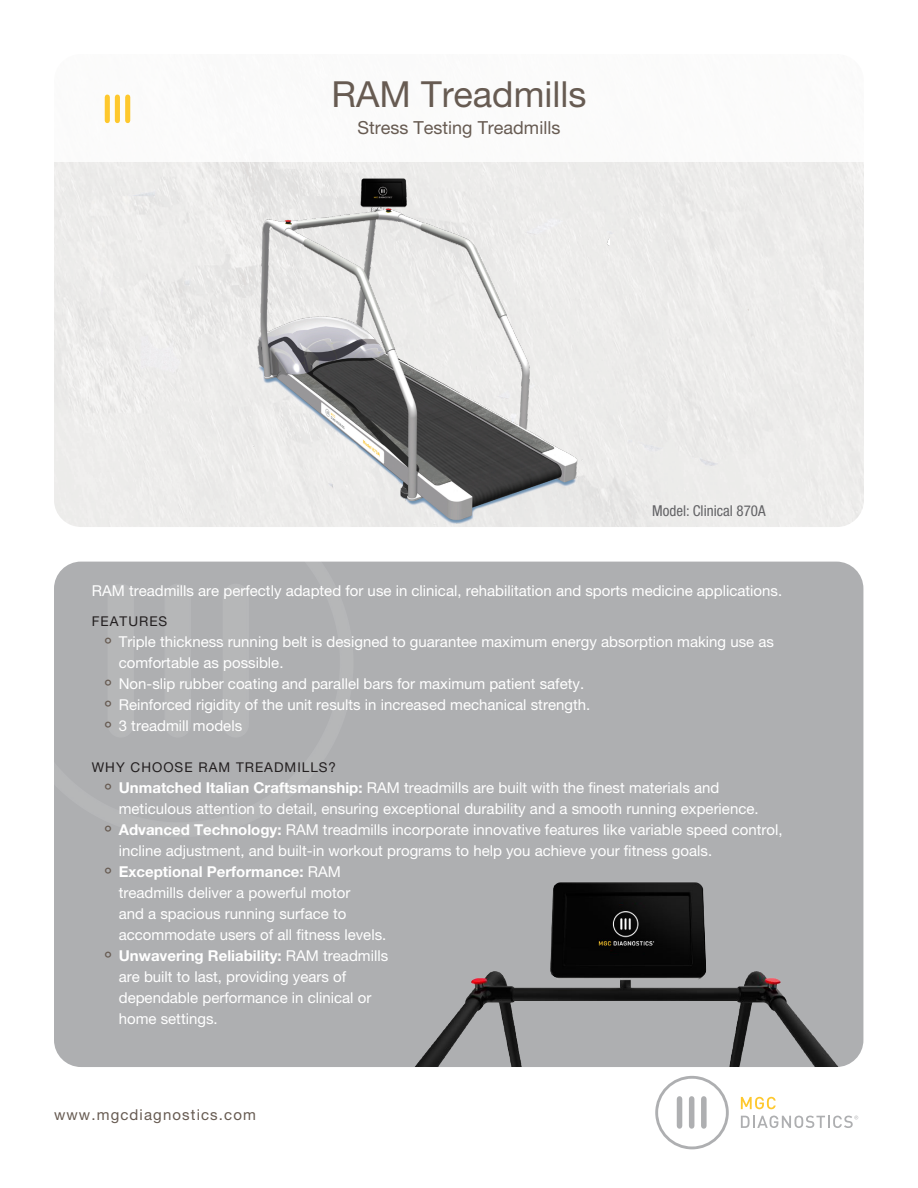
<style>
.page{position:relative;width:918px;height:1188px;background:#fff}
.page>*{position:absolute;margin:0;border:0;box-sizing:border-box;transform-origin:0 0}
.t1{font:36px "Helvetica Neue LT Pro";color:#675b52}
.sub_title{font:18px "Helvetica Neue LT Pro";color:#675b52}
.bodycopy_-_white{font:15px/21px "Helvetica Neue LT Pro";color:#fff}
.t2{font:15px "Helvetica Neue LT Pro";letter-spacing:.075em;color:#675b52}
.t3{font:condensed 15px "Helvetica Neue LT Pro";color:#636366}
.bodyhead_-_all_caps_brown{font:13.5px "Helvetica Neue LT Pro";letter-spacing:.075em;color:#231f20}
.s1{font-size:27px;color:#675b52}
.s2{font-weight:700}
</style>
<div class="page">
<div style="left:54px;top:162px;width:810px;height:365px;background:#edeceb"></div>
<img style="left:227px;top:162px;width:383px;height:365px">
<svg style="left:655px;top:1076px;width:74px;height:73px"></svg>
<svg style="left:741px;top:1097px;width:35px;height:12px"></svg>
<svg style="left:741px;top:1116px;width:117px;height:12px"></svg>
<div style="left:54px;top:562px;width:809px;height:505px;background:#aeafb1;border-radius:27px"></div>
<img style="left:54px;top:488px;width:303px;height:98px">
<div style="left:105px;top:97px;width:5px;height:24px;background:#fec82d"></div>
<div style="left:115px;top:97px;width:5px;height:24px;background:#fec82d"></div>
<div style="left:125px;top:97px;width:5px;height:24px;background:#fec82d"></div>
<img style="left:415px;top:882px;width:423px;height:184px">
<p class="t1" style="left:332px;top:73px;width:256px">RAM Treadmills</p>
<p class="sub_title" style="left:358px;top:117px;width:204px">Stress Testing Treadmills</p>
<p class="t3" style="left:652px;top:502px;width:115px">Model: Clinical 870A</p>
<p class="bodycopy_-_white" style="left:92px;top:580px;width:692px">RAM treadmills are perfectly adapted for use in clinical, rehabilitation and sports medicine applications.</p>
<p class="bodyhead_-_all_caps_brown" style="left:92px;top:613px;width:77px">FEATURES</p>
<p class="bodycopy_-_white" style="left:119px;top:631px;width:657px;text-indent:-14px"><span class="s1">˚</span> Triple thickness running belt is designed to guarantee maximum energy absorption making use as comfortable as possible.</p>
<p class="bodycopy_-_white" style="left:105px;top:673px;width:480px"><span class="s1">˚</span> Non-slip rubber coating and parallel bars for maximum patient safety.</p>
<p class="bodycopy_-_white" style="left:105px;top:694px;width:486px"><span class="s1">˚</span> Reinforced rigidity of the unit results in increased mechanical strength.</p>
<p class="bodycopy_-_white" style="left:105px;top:715px;width:138px"><span class="s1">˚</span> 3 treadmill models</p>
<p class="bodyhead_-_all_caps_brown" style="left:92px;top:759px;width:246px">WHY CHOOSE RAM TREADMILLS?</p>
<p class="bodycopy_-_white" style="left:119px;top:777px;width:641px;text-indent:-14px"><span class="s1">˚</span> <span class="s2">Unmatched Italian Craftsmanship:</span> RAM treadmills are built with the finest materials and meticulous attention to detail, ensuring exceptional durability and a smooth running experience.</p>
<p class="bodycopy_-_white" style="left:119px;top:819px;width:665px;text-indent:-14px"><span class="s1">˚</span> <span class="s2">Advanced Technology:</span> RAM treadmills incorporate innovative features like variable speed control, incline adjustment, and built-in workout programs to help you achieve your fitness goals.</p>
<p class="bodycopy_-_white" style="left:119px;top:861px;width:269px;text-indent:-14px"><span class="s1">˚</span> <span class="s2">Exceptional Performance:</span> RAM treadmills deliver a powerful motor<br>and a spacious running surface to accommodate users of all fitness levels.</p>
<p class="bodycopy_-_white" style="left:119px;top:945px;width:271px;text-indent:-14px"><span class="s1">˚</span> <span class="s2">Unwavering Reliability:</span> RAM treadmills are built to last, providing years of dependable performance in clinical or home settings.</p>
<p class="t2" style="left:54px;top:1105px;width:203px">www.mgcdiagnostics.com</p>
</div>
